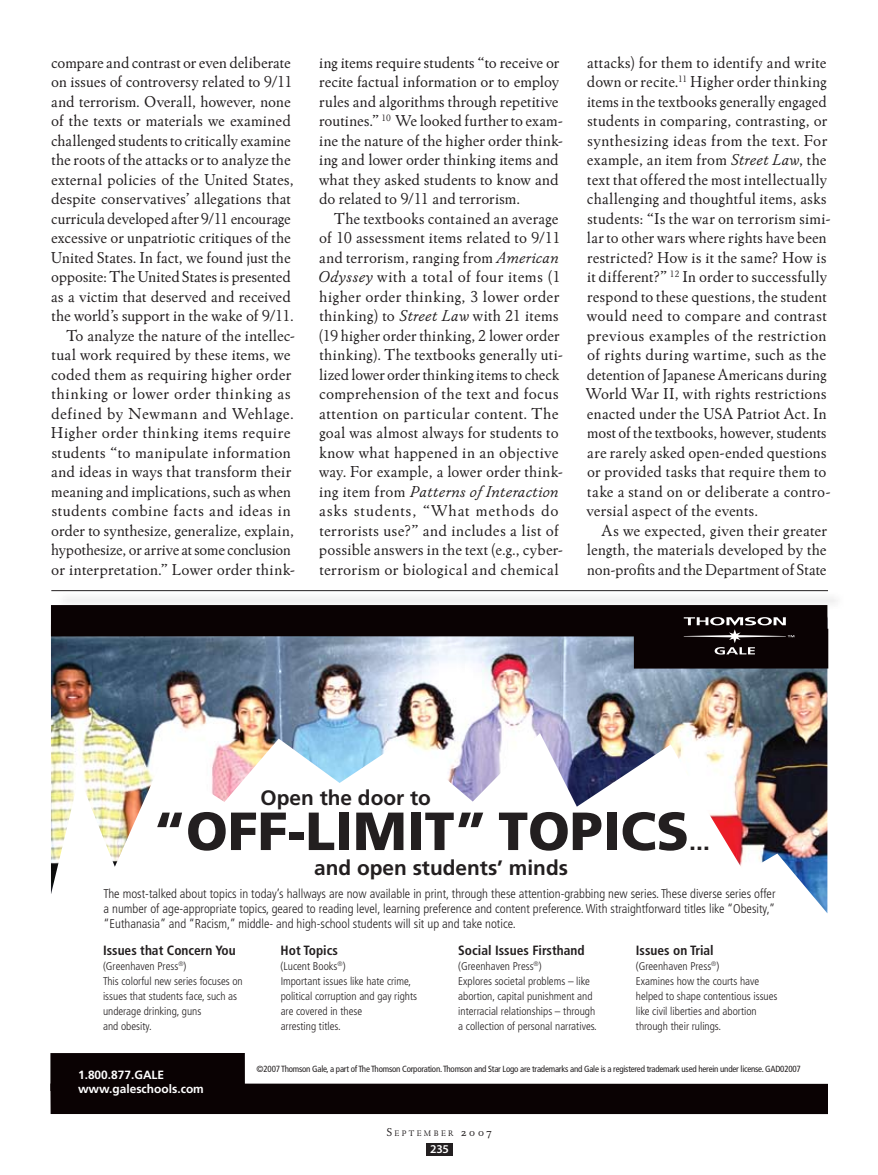
<style>
.page{position:relative;width:878px;height:1175px;background:#fff}
.page>*{position:absolute;margin:0;border:0;box-sizing:border-box;transform-origin:0 0}
.t1{font:900 53.55px "Frutiger";color:#231f20}
.t2{font:700 20.85px "Frutiger";color:#231f20}
.t3{font:900 20.85px "Frutiger";color:#231f20}
.t4{font:16.5px/19.5px "Winchester New ITC";letter-spacing:.01em;color:#231f20}
.t5{font:700 condensed 13.35px "Frutiger";color:#231f20}
.t6{font:300 condensed 12.6px/14.9px "Frutiger";color:#231f20;text-align:justify}
.t7{font:600 12px "Myriad Pro";color:#fff}
.t8{font:700 11.85px/14.2px "Frutiger";color:#fff}
.t9{font:300 condensed 11.1px/14.9px "Frutiger";color:#231f20}
.t10{font:condensed 9px "Frutiger";letter-spacing:-.025em;color:#231f20}
.t11{font:8.4px "Winchester New ITC Book OS";letter-spacing:.285em;color:#231f20}
.s1{font-style:italic}
.s2{font-size:12px}
</style>
<div class="page">
<img style="left:51px;top:636px;width:776px;height:277px">
<div style="left:51px;top:605px;width:776px;height:31px;background:#0a0203"></div>
<svg style="left:633px;top:617px;width:195px;height:51px"></svg>
<div style="left:51px;top:1083px;width:776px;height:31px;background:#0a0203"></div>
<div style="left:51px;top:1053px;width:194px;height:31px;background:#0a0203"></div>
<div style="left:54px;top:592px;width:799px;height:24px;background:#231f20;opacity:.75"></div>
<hr style="left:51px;top:590px;width:777px;height:1px;background:#231f20">
<div style="left:426px;top:1143px;width:26px;height:12px;background:#231f20"></div>
<p class="t4" style="left:51px;top:52px;width:246px;text-align:right">compare and contrast or even deliberate on issues of controversy related to 9/11 and terrorism. Overall, however, none of the texts or materials we examined challenged students to critically examine the roots of the attacks or to analyze the external policies of the United States, despite conservatives’ allegations that curricula developed after 9/11 encourage excessive or unpatriotic critiques of the United States. In fact, we found just the opposite: The United States is presented as a victim that deserved and received the world’s support in the wake of 9/11.<br>To analyze the nature of the intellec&shy;tual work required by these items, we coded them as requiring higher order thinking or lower order thinking as defined by Newmann and Wehlage.<br>Higher order thinking items require students “to manipulate information and ideas in ways that transform their meaning and implications, such as when students combine facts and ideas in order to synthesize, generalize, explain, hypothesize, or arrive at some conclusion or interpretation.” Lower order think-</p>
<p class="t4" style="left:319px;top:52px;width:245px">ing items require students “to receive or recite factual information or to employ rules and algorithms through repetitive routines.” <sup>10</sup> We looked further to exam&shy;ine the nature of the higher order think&shy;ing and lower order thinking items and what they asked students to know and do related to 9/11 and terrorism.</p>
<p class="t4" style="left:317px;top:208px;width:247px;text-indent:17px">The textbooks contained an average of 10 assessment items related to 9/11 and terrorism, ranging from <span class="s1">American Odyssey</span> with a total of four items (1 higher order thinking, 3 lower order thinking) to <span class="s1">Street Law</span> with 21 items (19 higher order thinking, 2 lower order thinking). The textbooks generally uti&shy;lized lower order thinking items to check comprehension of the text and focus attention on particular content. The goal was almost always for students to know what happened in an objective way. For example, a lower order think&shy;ing item from <span class="s1">Patterns of Interaction </span>asks students, “What methods do terrorists use?” and includes a list of possible answers in the text (e.g., cyber&shy;terrorism or biological and chemical</p>
<p class="t4" style="left:586px;top:52px;width:246px">attacks) for them to identify and write down or recite.<sup>11</sup> Higher order thinking items in the textbooks generally engaged students in comparing, contrasting, or synthesizing ideas from the text. For example, an item from <span class="s1">Street Law</span>, the text that offered the most intellectually challenging and thoughtful items, asks students: “Is the war on terrorism simi&shy;lar to other wars where rights have been restricted? How is it the same? How is it different?” <sup>12</sup> In order to successfully respond to these questions, the student would need to compare and contrast previous examples of the restriction of rights during wartime, such as the detention of Japanese Americans during World War II, with rights restrictions enacted under the USA Patriot Act. In most of the textbooks, however, students are rarely asked open-ended questions or provided tasks that require them to take a stand on or deliberate a contro&shy;versial aspect of the events.</p>
<p class="t4" style="left:587px;top:520px;width:242px;text-align:justify;text-indent:15px">As we expected, given their greater length, the materials developed by the non-profits and the Department of State</p>
<p class="t2" style="left:260px;top:786px;width:172px">Open the door to</p>
<h1 class="t1" style="left:153px;top:799px;width:537px">“OFF-LIMIT” TOPICS</h1>
<p class="t3" style="left:689px;top:830px;width:22px">…</p>
<p class="t2" style="left:314px;top:856px;width:255px">and open students’ minds</p>
<p class="t6" style="left:103px;top:886px;width:673px">The most-talked about topics in today’s hallways are now available in print, through these attention-grabbing new series. These diverse series offer a number of age-appropriate topics, geared to reading level, learning preference and content preference. With straightforward titles like “Obesity,” “Euthanasia” and “Racism,” middle- and high-school students will sit up and take notice.</p>
<p class="t5" style="left:103px;top:942px;width:134px">Issues that Concern You</p>
<p class="t9" style="left:103px;top:959px;width:141px">(Greenhaven Press<sup>®</sup>)<br>This colorful new series focuses on issues that students face, such as underage drinking, guns<br>and obesity.</p>
<p class="t5" style="left:458px;top:942px;width:128px">Social Issues Firsthand</p>
<p class="t9" style="left:458px;top:959px;width:140px">(Greenhaven Press<sup>®</sup>)<br>Explores societal problems – like abortion, capital punishment and interracial relationships – through a collection of personal narratives.</p>
<p class="t5" style="left:636px;top:942px;width:79px">Issues on Trial</p>
<p class="t9" style="left:636px;top:959px;width:143px">(Greenhaven Press<sup>®</sup>)<br>Examines how the courts have helped to shape contentious issues like civil liberties and abortion through their rulings.</p>
<p class="t5" style="left:281px;top:942px;width:59px">Hot Topics</p>
<p class="t9" style="left:281px;top:959px;width:138px">(Lucent Books<sup>®</sup>)<br>Important issues like hate crime, political corruption and gay rights are covered in these<br>arresting titles.</p>
<p class="t8" style="left:78px;top:1067px;width:127px">1.800.877.GALE www.galeschools.com</p>
<p class="t10" style="left:257px;top:1064px;width:545px">©2007 Thomson Gale, a part of The Thomson Corporation. Thomson and Star Logo are trademarks and Gale is a registered trademark used herein under license. GAD02007</p>
<p class="t11" style="left:387px;top:1128px;width:107px"><span class="s2">S</span>EPTEMBER <span class="s2">2007</span></p>
<p class="t7" style="left:430px;top:1141px;width:20px">235</p>
</div>
